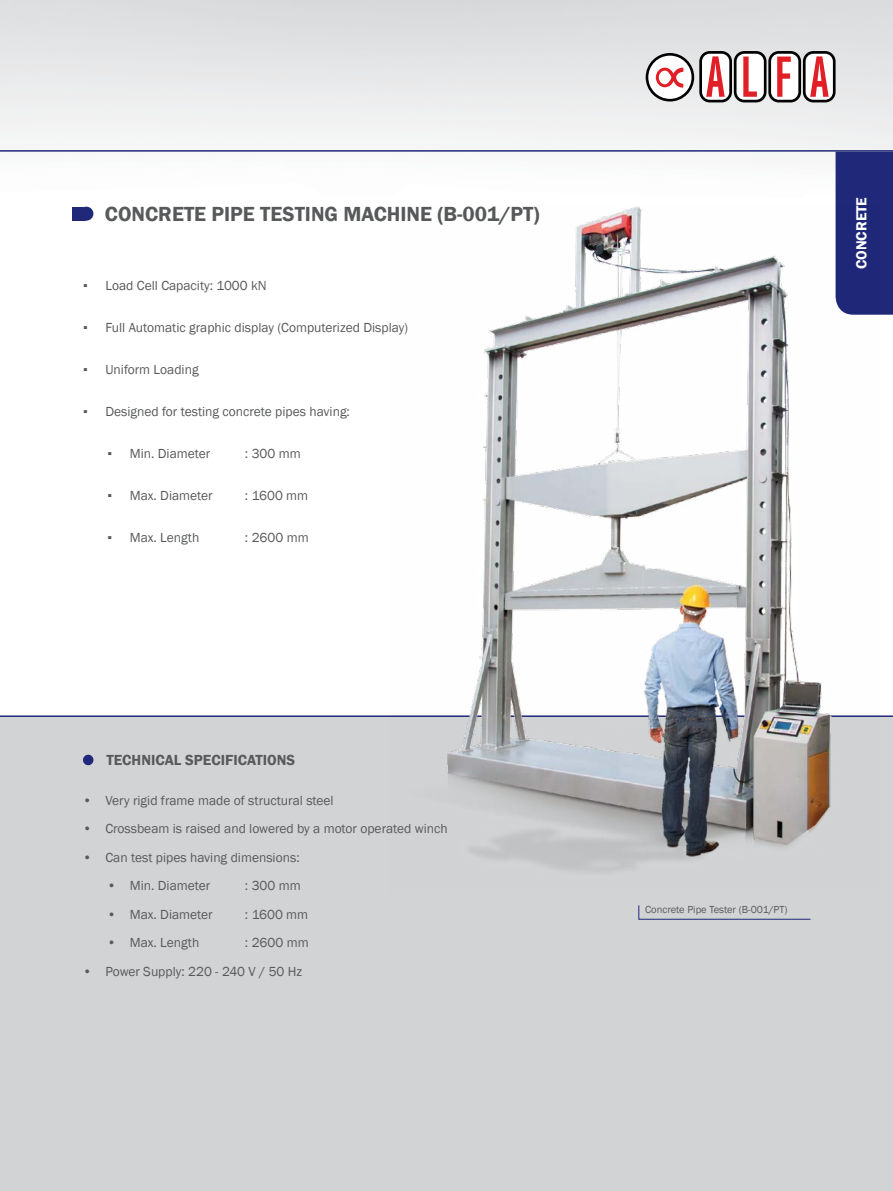
<style>
.page{position:relative;width:893px;height:1191px;background:#fff}
.page>*{position:absolute;margin:0;border:0;box-sizing:border-box;transform-origin:0 0}
.t1{font:600 21px "Franklin Gothic";color:#58595b}
.t2{font:600 15px "Franklin Gothic";color:#58595b}
.t3{font:600 15px "Franklin Gothic";color:#fff}
.t4{font:13.5px "Franklin Gothic";color:#58595b}
.t5{font:10.5px "Franklin Gothic";color:#58595b}
</style>
<div class="page">
<img style="left:0;top:0;width:893px;height:220px">
<hr style="left:0;top:150px;width:893px;height:2px;background:#1f2879">
<div style="left:836px;top:152px;width:57px;height:163px;background:#1f2879"></div>
<svg style="left:646px;top:53px;width:48px;height:48px"></svg>
<div style="left:648px;top:56px;width:43px;height:43px;background:#fff;border-radius:50%"></div>
<svg style="left:656px;top:68px;width:27px;height:20px"></svg>
<svg style="left:699px;top:51px;width:137px;height:51px"></svg>
<div style="left:0;top:717px;width:893px;height:474px;background:#d1d3d4"></div>
<hr style="left:0;top:715px;width:893px;height:2px;background:#1f2879">
<div style="left:79px;top:207px;width:14px;height:14px;background:#1f2879;border-radius:50%"></div>
<div style="left:72px;top:207px;width:14px;height:14px;background:#1f2879"></div>
<img style="left:390px;top:207px;width:490px;height:664px">
<svg style="left:638px;top:905px;width:173px;height:14px"></svg>
<div style="left:83px;top:754px;width:10px;height:11px;background:#1f2879;border-radius:50%"></div>
<h1 class="t1" style="left:105px;top:201px;width:436px">CONCRETE PIPE TESTING MACHINE (B-001/PT)</h1>
<p class="t4" style="left:83px;top:277px;width:185px">▪ Load Cell Capacity: 1000 kN</p>
<p class="t4" style="left:83px;top:319px;width:327px">▪ Full Automatic graphic display (Computerized Display)</p>
<p class="t4" style="left:83px;top:361px;width:117px">▪ Uniform Loading</p>
<p class="t4" style="left:83px;top:403px;width:268px">▪ Designed for testing concrete pipes having:</p>
<p class="t4" style="left:107px;top:445px;width:104px">▪ Min. Diameter</p>
<p class="t4" style="left:245px;top:445px;width:57px">: 300 mm</p>
<p class="t4" style="left:107px;top:487px;width:107px">▪ Max. Diameter</p>
<p class="t4" style="left:245px;top:487px;width:65px">: 1600 mm</p>
<p class="t4" style="left:107px;top:529px;width:93px">▪ Max. Length</p>
<p class="t4" style="left:245px;top:529px;width:65px">: 2600 mm</p>
<p class="t2" style="left:106px;top:751px;width:190px">TECHNICAL SPECIFICATIONS</p>
<p class="t4" style="left:83px;top:792px;width:252px">• Very rigid frame made of structural steel</p>
<p class="t4" style="left:83px;top:820px;width:366px">• Crossbeam is raised and lowered by a motor operated winch</p>
<p class="t4" style="left:83px;top:849px;width:218px">• Can test pipes having dimensions:</p>
<p class="t4" style="left:107px;top:877px;width:104px">• Min. Diameter</p>
<p class="t4" style="left:245px;top:877px;width:57px">: 300 mm</p>
<p class="t4" style="left:107px;top:906px;width:107px">• Max. Diameter</p>
<p class="t4" style="left:245px;top:906px;width:65px">: 1600 mm</p>
<p class="t4" style="left:107px;top:934px;width:94px">• Max. Length</p>
<p class="t4" style="left:245px;top:934px;width:65px">: 2600 mm</p>
<p class="t4" style="left:83px;top:963px;width:221px">• Power Supply: 220 - 240 V / 50 Hz</p>
<p class="t3" style="left:852px;top:269px;width:74px;rotate:-90deg">CONCRETE</p>
<p class="t5" style="left:645px;top:902px;width:144px">Concrete Pipe Tester (B-001/PT)</p>
</div>
